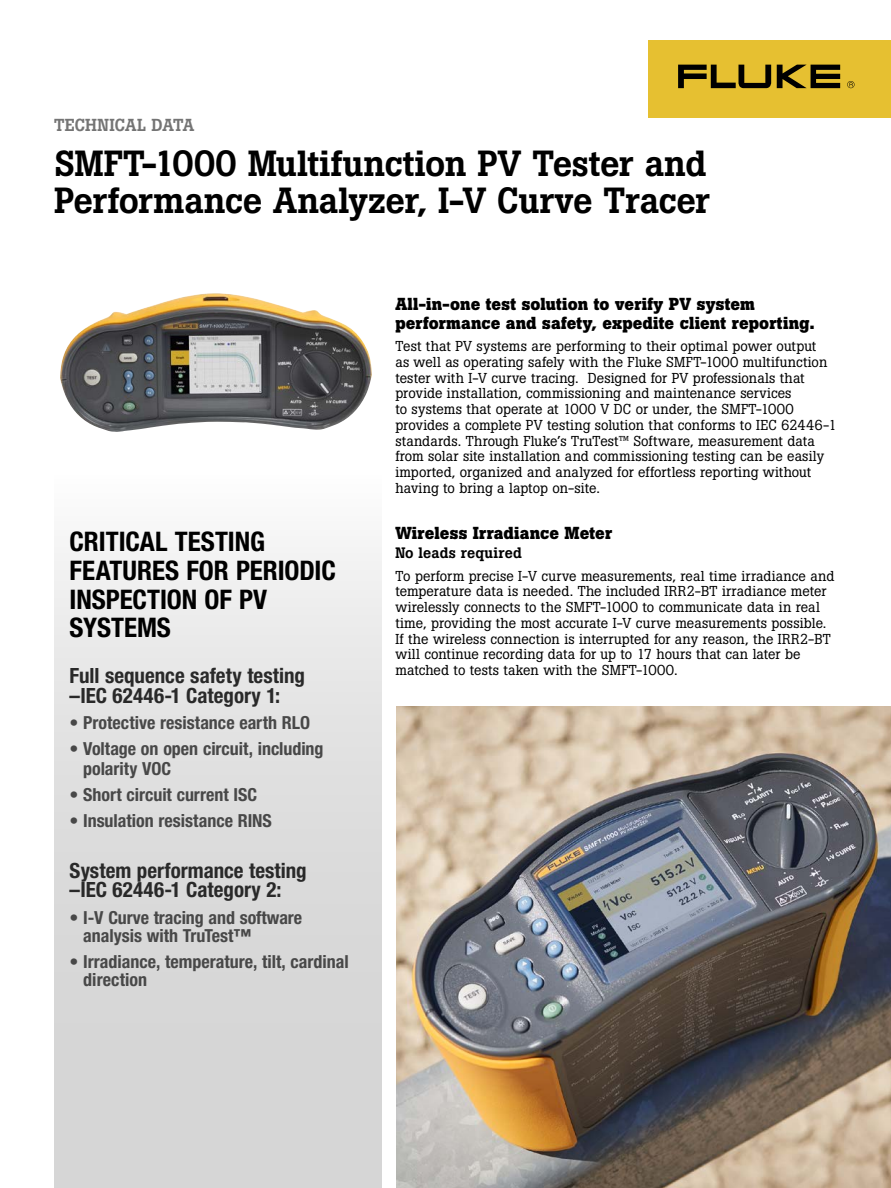
<style>
.page{position:relative;width:891px;height:1188px;background:#fff}
.page>*{position:absolute;margin:0;border:0;box-sizing:border-box;transform-origin:0 0}
.t1{font:500 36px/37.5px "Boton Pro";letter-spacing:-.01em;color:#000}
.t2{font:700 condensed 27px/28.5px "Helvetica Neue LT Pro";color:#000}
.t3{font:700 condensed 21px/19.5px "Helvetica Neue LT Pro";color:#292929}
.t4{font:700 condensed 18px/18.1px "Helvetica Neue LT Pro";color:#484848}
.t5{font:700 17.25px/18.8px "Boton Pro";letter-spacing:.01em;color:#000}
.t6{font:500 17.25px "Boton Pro";color:#747474}
.t7{font:500 15px "Boton Pro";letter-spacing:.01em;color:#000}
.t8{font:14.25px/15.8px "Boton Pro";letter-spacing:.005em;color:#000}
</style>
<div class="page">
<div style="left:54px;top:475px;width:328px;height:713px;background:linear-gradient(to bottom,#f4f4f4,#cecece)"></div>
<div style="left:648px;top:40px;width:243px;height:78px;background:#e6c031"></div>
<svg style="left:777px;top:65px;width:63px;height:23px"></svg>
<svg style="left:678px;top:65px;width:93px;height:23px"></svg>
<svg style="left:847px;top:81px;width:8px;height:7px"></svg>
<img style="left:60px;top:293px;width:312px;height:139px">
<img style="left:396px;top:706px;width:495px;height:482px">
<p class="t6" style="left:54px;top:114px;width:142px">TECHNICAL DATA</p>
<h1 class="t1" style="left:54px;top:145px;width:658px">SMFT-1000 Multifunction PV Tester and<br>Performance Analyzer, I-V Curve Tracer</h1>
<h2 class="t2" style="left:70px;top:528px;width:268px">CRITICAL TESTING<br>FEATURES FOR PERIODIC<br>INSPECTION OF PV<br>SYSTEMS</h2>
<h3 class="t3" style="left:70px;top:666px;width:237px">Full sequence safety testing –IEC 62446-1 Category 1:</h3>
<p class="t4" style="left:70px;top:714px;width:242px">• Protective resistance earth RLO</p>
<p class="t4" style="left:83px;top:739px;width:242px;line-height:19.5px;text-indent:-13px">• Voltage on open circuit, including polarity VOC</p>
<p class="t4" style="left:70px;top:786px;width:189px">• Short circuit current ISC</p>
<p class="t4" style="left:70px;top:812px;width:204px">• Insulation resistance RINS</p>
<h3 class="t3" style="left:70px;top:861px;width:239px">System performance testing –IEC 62446-1 Category 2:</h3>
<p class="t4" style="left:83px;top:908px;width:220px;text-indent:-14px">• I-V Curve tracing and software analysis with TruTest™</p>
<p class="t4" style="left:83px;top:953px;width:267px;text-indent:-14px">• Irradiance, temperature, tilt, cardinal direction</p>
<p class="t5" style="left:395px;top:294px;width:421px">All-in-one test solution to verify PV system performance and safety, expedite client reporting.</p>
<p class="t8" style="left:395px;top:338px;width:443px">Test that PV systems are performing to their optimal power output<br>as well as operating safely with the Fluke SMFT-1000 multifunction tester with I-V curve tracing. Designed for PV professionals that provide installation, commissioning and maintenance services<br>to systems that operate at 1000 V DC or under, the SMFT-1000 provides a complete PV testing solution that conforms to IEC 62446-1 standards. Through Fluke’s TruTest™ Software, measurement data from solar site installation and commissioning testing can be easily imported, organized and analyzed for effortless reporting without having to bring a laptop on-site.</p>
<p class="t5" style="left:395px;top:524px;width:218px">Wireless Irradiance Meter</p>
<p class="t7" style="left:395px;top:543px;width:128px">No leads required</p>
<p class="t8" style="left:395px;top:568px;width:441px">To perform precise I-V curve measurements, real time irradiance and temperature data is needed. The included IRR2-BT irradiance meter wirelessly connects to the SMFT-1000 to communicate data in real time, providing the most accurate I-V curve measurements possible.<br>If the wireless connection is interrupted for any reason, the IRR2-BT will continue recording data for up to 17 hours that can later be matched to tests taken with the SMFT-1000.</p>
</div>
